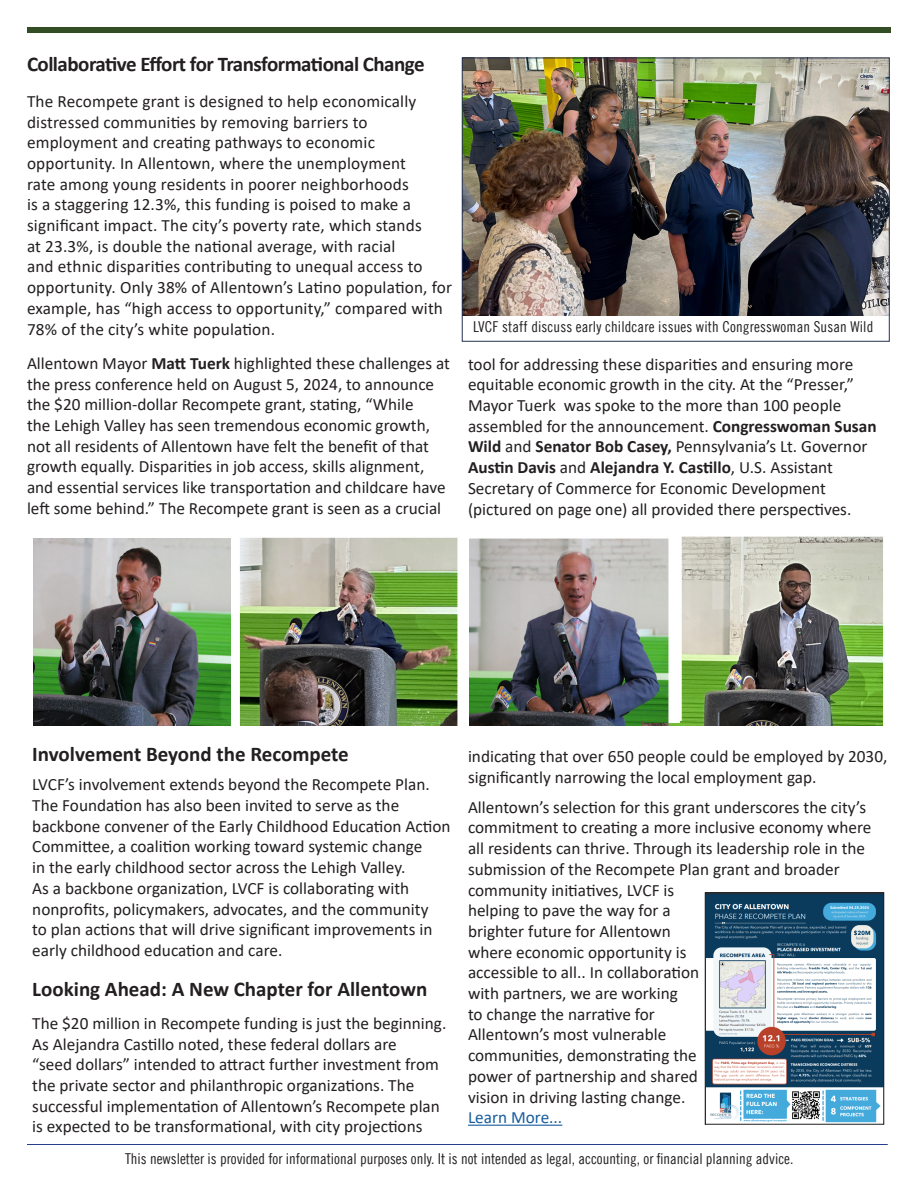
<style>
.page{position:relative;width:918px;height:1188px;background:#fff}
.page>*{position:absolute;margin:0;border:0;box-sizing:border-box;transform-origin:0 0}
.t1{font:700 21px "Calibri";letter-spacing:-.01em;color:#231f20}
.t2{font:17.25px/20.7px "Calibri";color:#231f20}
.t3{font:17.25px "Calibri";color:#175d9e}
.t4{font:15px "Trade Gothic LT Cond Eighteen";color:#231f20}
.s1{font-weight:700}
</style>
<div class="page">
<img style="left:464px;top:60px;width:423px;height:255px">
<hr style="left:27px;top:1144px;width:861px;height:1px;background:#253f8e">
<div style="left:27px;top:27px;width:864px;height:6px;background:#334e24"></div>
<img style="left:469px;top:536px;width:415px;height:190px">
<img style="left:33px;top:538px;width:198px;height:187px">
<hr style="left:468px;top:1125px;width:94px;height:1px;background:#175d9e">
<img style="left:240px;top:537px;width:218px;height:189px">
<div style="left:462px;top:58px;width:427px;height:283px;border:1px solid #24314d"></div>
<img style="left:707px;top:894px;width:175px;height:229px">
<div style="left:705px;top:892px;width:179px;height:233px;border:1px solid #231f20"></div>
<p class="t1" style="left:27px;top:49px;width:399px">Collaborative Effort for Transformational Change</p>
<p class="t2" style="left:27px;top:90px;width:427px">The Recompete grant is designed to help economically distressed communities by removing barriers to employment and creating pathways to economic opportunity. In Allentown, where the unemployment<br>rate among young residents in poorer neighborhoods<br>is a staggering 12.3%, this funding is poised to make a significant impact. The city’s poverty rate, which stands<br>at 23.3%, is double the national average, with racial<br>and ethnic disparities contributing to unequal access to opportunity. Only 38% of Allentown’s Latino population, for example, has “high access to opportunity,” compared with 78% of the city’s white population.</p>
<p class="t2" style="left:27px;top:352px;width:425px">Allentown Mayor <span class="s1">Matt Tuerk</span> highlighted these challenges at the press conference held on August 5, 2024, to announce the $20 million-dollar Recompete grant, stating, “While<br>the Lehigh Valley has seen tremendous economic growth, not all residents of Allentown have felt the benefit of that growth equally. Disparities in job access, skills alignment, and essential services like transportation and childcare have left some behind.” The Recompete grant is seen as a crucial</p>
<p class="t4" style="left:473px;top:318px;width:402px">LVCF staff discuss early childcare issues with Congresswoman Susan Wild</p>
<p class="t2" style="left:468px;top:353px;width:410px">tool for addressing these disparities and ensuring more equitable economic growth in the city. At the “Presser,” Mayor Tuerk was spoke to the more than 100 people assembled for the announcement. <span class="s1">Congresswoman Susan Wild</span> and <span class="s1">Senator Bob Casey,</span> Pennsylvania’s Lt. Governor <span class="s1">Austin Davis</span> and <span class="s1">Alejandra Y. Castillo</span>, U.S. Assistant Secretary of Commerce for Economic Development (pictured on page one) all provided there perspectives.</p>
<p class="t1" style="left:32px;top:739px;width:318px">Involvement Beyond the Recompete</p>
<p class="t2" style="left:32px;top:774px;width:420px">LVCF’s involvement extends beyond the Recompete Plan.<br>The Foundation has also been invited to serve as the backbone convener of the Early Childhood Education Action Committee, a coalition working toward systemic change<br>in the early childhood sector across the Lehigh Valley.<br>As a backbone organization, LVCF is collaborating with nonprofits, policymakers, advocates, and the community<br>to plan actions that will drive significant improvements in early childhood education and care.</p>
<p class="t1" style="left:32px;top:974px;width:397px">Looking Ahead: A New Chapter for Allentown</p>
<p class="t2" style="left:32px;top:1012px;width:416px">The $20 million in Recompete funding is just the beginning.<br>As Alejandra Castillo noted, these federal dollars are<br>“seed dollars” intended to attract further investment from the private sector and philanthropic organizations. The successful implementation of Allentown’s Recompete plan is expected to be transformational, with city projections</p>
<p class="t2" style="left:468px;top:746px;width:421px">indicating that over 650 people could be employed by 2030, significantly narrowing the local employment gap.</p>
<p class="t2" style="left:468px;top:796px;width:405px">Allentown’s selection for this grant underscores the city’s commitment to creating a more inclusive economy where all residents can thrive. Through its leadership role in the submission of the Recompete Plan grant and broader community initiatives, LVCF is<br>helping to pave the way for a<br>brighter future for Allentown<br>where economic opportunity is<br>accessible to all.. In collaboration<br>with partners, we are working<br>to change the narrative for<br>Allentown’s most vulnerable<br>communities, demonstrating the<br>power of partnership and shared<br>vision in driving lasting change.</p>
<p class="t3" style="left:468px;top:1106px;width:96px">Learn More...</p>
<p class="t4" style="left:125px;top:1150px;width:670px">This newsletter is provided for informational purposes only. It is not intended as legal, accounting, or financial planning advice.</p>
</div>
